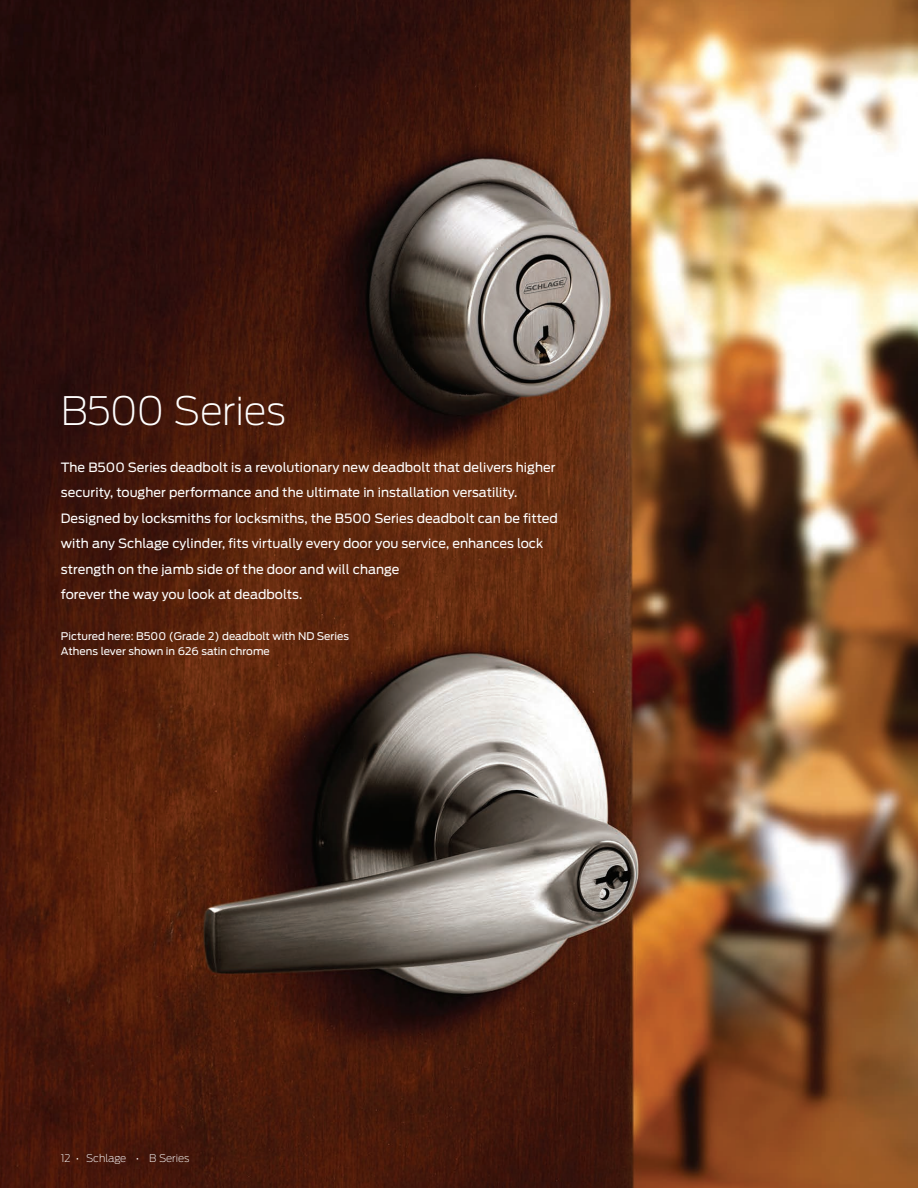
<style>
.page{position:relative;width:918px;height:1188px;background:#fff}
.page>*{position:absolute;margin:0;border:0;box-sizing:border-box;transform-origin:0 0}
.Headline_White_26_22{font:200 39px "Antenna";letter-spacing:-.015em;color:#fff}
.Body_text_8_5_13pt{font:12.75px/25.5px "Antenna";letter-spacing:.005em;color:#fff}
.Caption_7_10pt{font:10.5px/15px "Antenna";letter-spacing:.005em;color:#fff}
.t1{font:200 10.5px "Antenna";letter-spacing:-.005em;color:#fff}
</style>
<div class="page">
<img style="left:0;top:0;width:918px;height:1188px">
<p class="Headline_White_26_22" style="left:61px;top:389px;width:227px">B500 Series</p>
<p class="Body_text_8_5_13pt" style="left:61px;top:455px;width:498px">The B500 Series deadbolt is a revolutionary new deadbolt that delivers higher security, tougher performance and the ultimate in installation versatility.<br>Designed by locksmiths for locksmiths, the B500 Series deadbolt can be fitted with any Schlage cylinder, fits virtually every door you service, enhances lock strength on the jamb side of the door and will change<br>forever the way you look at deadbolts.</p>
<p class="Caption_7_10pt" style="left:61px;top:629px;width:290px">Pictured here: B500 (Grade 2) deadbolt with ND Series<br>Athens lever shown in 626 satin chrome</p>
<p class="t1" style="left:61px;top:1152px;width:130px">12 • Schlage • B Series</p>
</div>
